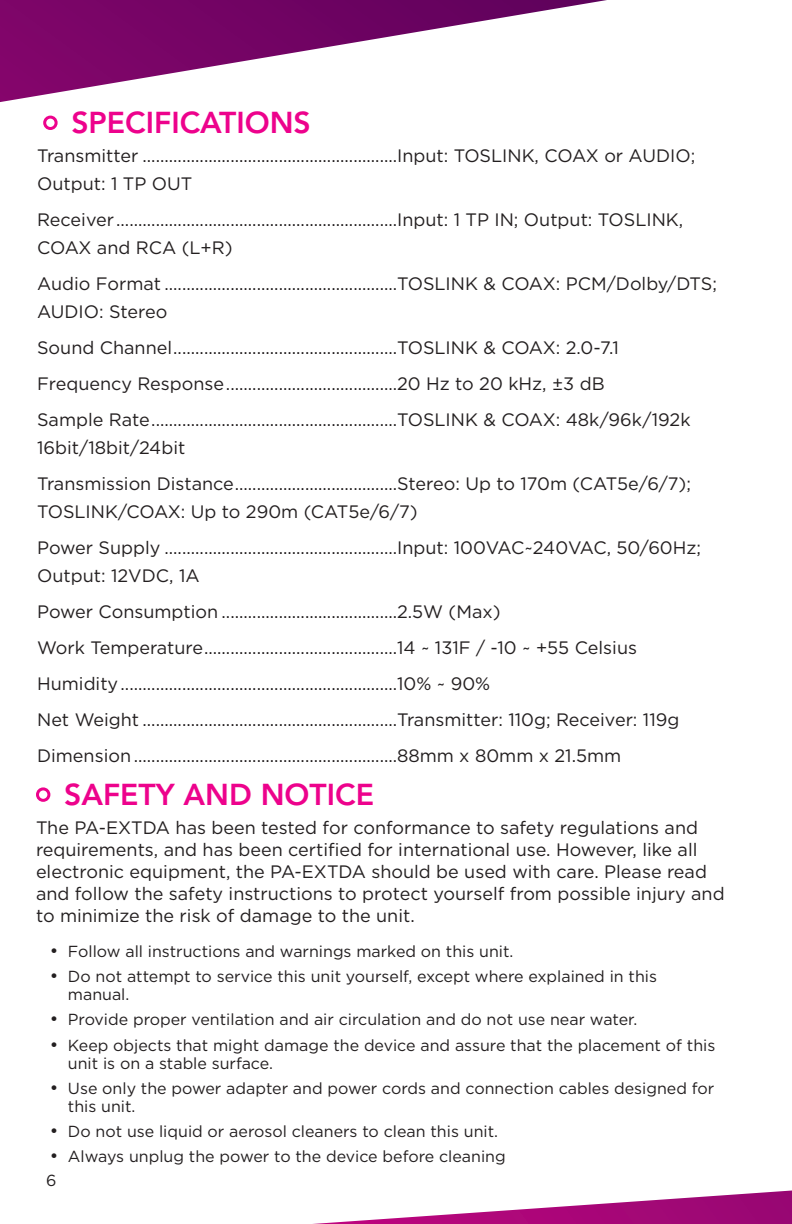
<style>
.page{position:relative;width:792px;height:1224px;background:#fff}
.page>*{position:absolute;margin:0;border:0;box-sizing:border-box;transform-origin:0 0}
.Pulse_FeaturesTab{font:800 30px "Avenir LT Std";color:#ed028c}
.Specifications{font:18px/28px "Gotham";color:#231f20}
.t1{font:16px/18px "Gotham";color:#231f20}
.s1{font-size:18px}
</style>
<div class="page">
<svg style="left:0;top:0;width:607px;height:102px"></svg>
<svg style="left:313px;top:1190px;width:479px;height:34px"></svg>
<div style="left:36px;top:787px;width:14px;height:15px;border:3px solid #ed028c;border-radius:50%"></div>
<div style="left:43px;top:116px;width:15px;height:14px;border:3px solid #ed028c;border-radius:50%"></div>
<p class="Pulse_FeaturesTab" style="left:71px;top:105px;width:241px">SPECIFICATIONS</p>
<p class="Specifications" style="left:37px;top:141px;width:660px">Transmitter ..........................................................Input: TOSLINK, COAX or AUDIO;<br>Output: 1 TP OUT</p>
<p class="Specifications" style="left:37px;top:205px;width:648px">Receiver ................................................................Input: 1 TP IN; Output: TOSLINK,<br>COAX and RCA (L+R)</p>
<p class="Specifications" style="left:37px;top:269px;width:681px">Audio Format .....................................................TOSLINK &amp; COAX: PCM/Dolby/DTS;<br>AUDIO: Stereo</p>
<p class="Specifications" style="left:37px;top:333px;width:583px">Sound Channel...................................................TOSLINK &amp; COAX: 2.0-7.1</p>
<p class="Specifications" style="left:37px;top:369px;width:569px">Frequency Response.......................................20 Hz to 20 kHz, ±3 dB</p>
<p class="Specifications" style="left:37px;top:405px;width:655px">Sample Rate........................................................TOSLINK &amp; COAX: 48k/96k/192k<br>16bit/18bit/24bit</p>
<p class="Specifications" style="left:37px;top:469px;width:655px">Transmission Distance.....................................Stereo: Up to 170m (CAT5e/6/7);<br>TOSLINK/COAX: Up to 290m (CAT5e/6/7)</p>
<p class="Specifications" style="left:37px;top:533px;width:666px">Power Supply .....................................................Input: 100VAC~240VAC, 50/60Hz;<br>Output: 12VDC, 1A</p>
<p class="Specifications" style="left:37px;top:597px;width:465px">Power Consumption ........................................2.5W (Max)</p>
<p class="Specifications" style="left:37px;top:633px;width:601px">Work Temperature............................................14 ~ 131F / -10 ~ +55 Celsius</p>
<p class="Specifications" style="left:37px;top:669px;width:455px">Humidity...............................................................10% ~ 90%</p>
<p class="Specifications" style="left:37px;top:705px;width:644px">Net Weight ..........................................................Transmitter: 110g; Receiver: 119g</p>
<p class="Specifications" style="left:37px;top:741px;width:586px">Dimension............................................................88mm x 80mm x 21.5mm</p>
<p class="Pulse_FeaturesTab" style="left:64px;top:776px;width:311px">SAFETY AND NOTICE</p>
<p class="Specifications" style="left:36px;top:817px;width:690px;line-height:22px">The PA-EXTDA has been tested for conformance to safety regulations and requirements, and has been certified for international use. However, like all electronic equipment, the PA-EXTDA should be used with care. Please read and follow the safety instructions to protect yourself from possible injury and to minimize the risk of damage to the unit.</p>
<p class="t1" style="left:50px;top:942px;width:465px"><span class="s1">•</span> Follow all instructions and warnings marked on this unit.</p>
<p class="t1" style="left:68px;top:967px;width:591px;text-indent:-18px"><span class="s1">•</span> Do not attempt to service this unit yourself, except where explained in this manual.</p>
<p class="t1" style="left:50px;top:1010px;width:589px"><span class="s1">•</span> Provide proper ventilation and air circulation and do not use near water.</p>
<p class="t1" style="left:68px;top:1036px;width:649px;text-indent:-18px"><span class="s1">•</span> Keep objects that might damage the device and assure that the placement of this unit is on a stable surface.</p>
<p class="t1" style="left:68px;top:1079px;width:648px;text-indent:-18px"><span class="s1">•</span> Use only the power adapter and power cords and connection cables designed for this unit.</p>
<p class="t1" style="left:50px;top:1122px;width:450px"><span class="s1">•</span> Do not use liquid or aerosol cleaners to clean this unit.</p>
<p class="t1" style="left:50px;top:1147px;width:457px"><span class="s1">•</span> Always unplug the power to the device before cleaning</p>
<p class="t1" style="left:46px;top:1171px;width:12px">6</p>
</div>
